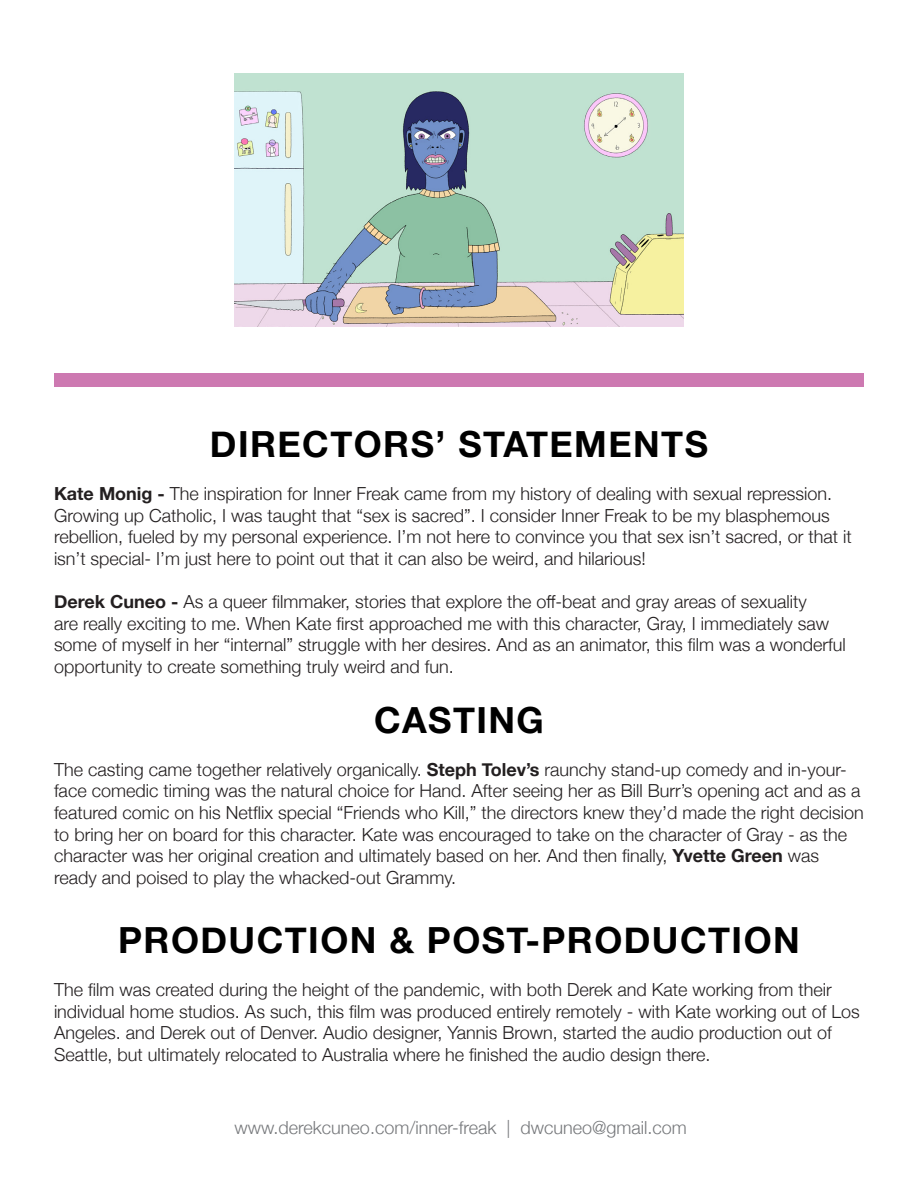
<style>
.page{position:relative;width:918px;height:1188px;background:#fff}
.page>*{position:absolute;margin:0;border:0;box-sizing:border-box;transform-origin:0 0}
.t1{font:700 36px "Helvetica Neue";letter-spacing:.04em;color:#000}
.t2{font:300 18px/21.6px "Helvetica Neue";color:#231f20}
.t3{font:300 18px "Helvetica Neue";color:#76787b}
.s1{font-weight:700}
</style>
<div class="page">
<div style="left:54px;top:374px;width:810px;height:13px;background:#cd79b1"></div>
<img style="left:234px;top:74px;width:450px;height:253px">
<p class="t1" style="left:210px;top:416px;width:500px">DIRECTORS’ STATEMENTS</p>
<p class="t2" style="left:54px;top:481px;width:799px"><span class="s1">Kate Monig -</span> The inspiration for Inner Freak came from my history of dealing with sexual repression.<br>Growing up Catholic, I was taught that “sex is sacred”. I consider Inner Freak to be my blasphemous rebellion, fueled by my personal experience. I’m not here to convince you that sex isn’t sacred, or that it isn’t special- I’m just here to point out that it can also be weird, and hilarious!</p>
<p class="t2" style="left:54px;top:589px;width:793px"><span class="s1">Derek Cuneo -</span> As a queer filmmaker, stories that explore the off-beat and gray areas of sexuality<br>are really exciting to me. When Kate first approached me with this character, Gray, I immediately saw some of myself in her “internal” struggle with her desires. And as an animator, this film was a wonderful opportunity to create something truly weird and fun.</p>
<p class="t1" style="left:374px;top:692px;width:171px">CASTING</p>
<p class="t2" style="left:54px;top:757px;width:811px">The casting came together relatively organically. <span class="s1">Steph Tolev’s</span> raunchy stand-up comedy and in-your&shy;face comedic timing was the natural choice for Hand. After seeing her as Bill Burr’s opening act and as a featured comic on his Netflix special “Friends who Kill,” the directors knew they’d made the right decision to bring her on board for this character. Kate was encouraged to take on the character of Gray - as the character was her original creation and ultimately based on her. And then finally, <span class="s1">Yvette Green</span> was ready and poised to play the whacked-out Grammy.</p>
<p class="t1" style="left:118px;top:912px;width:683px">PRODUCTION &amp; POST-PRODUCTION</p>
<p class="t2" style="left:54px;top:977px;width:807px">The film was created during the height of the pandemic, with both Derek and Kate working from their individual home studios. As such, this film was produced entirely remotely - with Kate working out of Los Angeles. and Derek out of Denver. Audio designer, Yannis Brown, started the audio production out of Seattle, but ultimately relocated to Australia where he finished the audio design there.</p>
<p class="t3" style="left:235px;top:1113px;width:454px">www.derekcuneo.com/inner-freak | dwcuneo@gmail.com</p>
</div>
